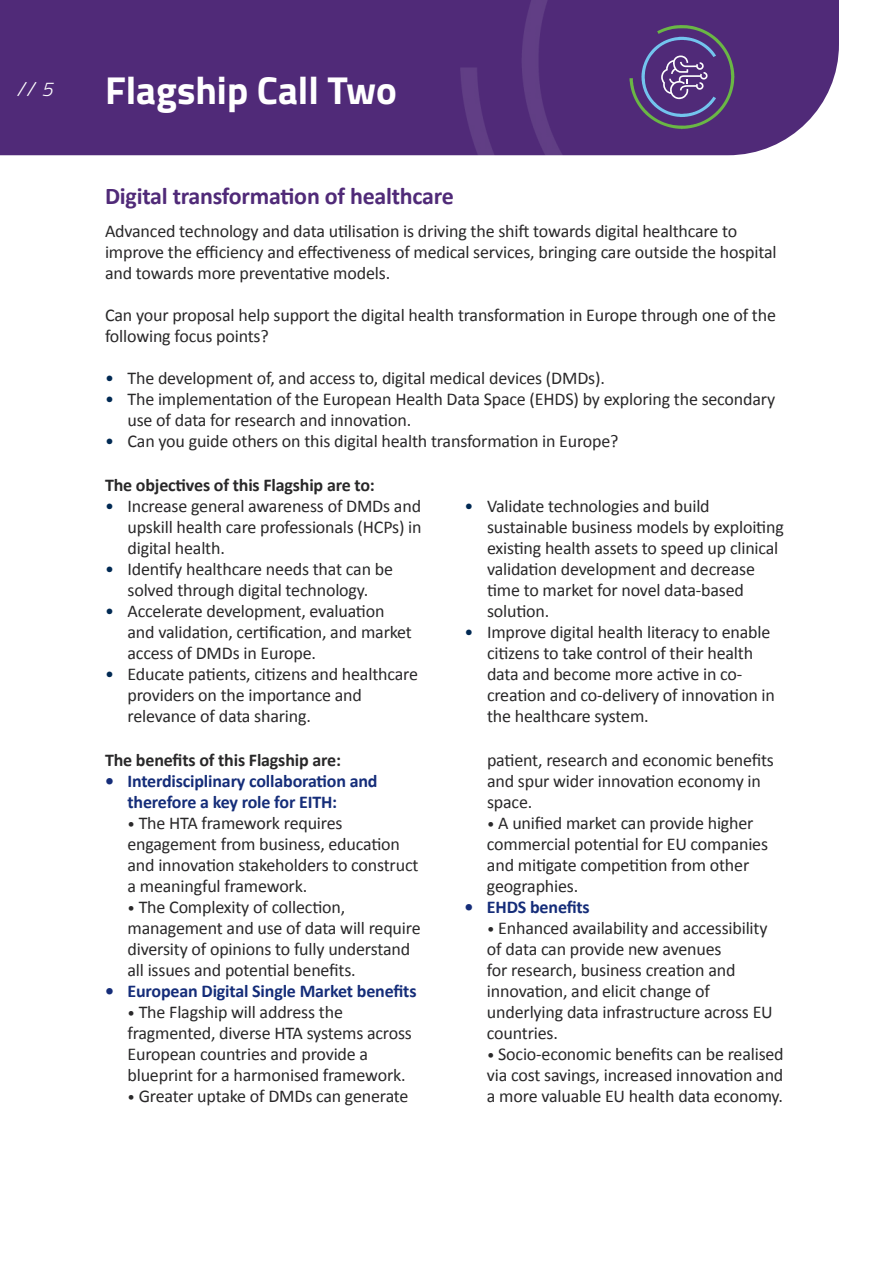
<style>
.page{position:relative;width:893px;height:1263px;background:#fff}
.page>*{position:absolute;margin:0;border:0;box-sizing:border-box;transform-origin:0 0}
.t1{font:700 39px "Titillium Web";color:#fff}
.t2{font:700 24px "Calibri";letter-spacing:-.01em;color:#502a78}
.t3{font:italic 300 19.95px "Titillium Web";color:#fff}
.t4{font:18px/21px "Calibri";letter-spacing:-.01em;color:#292829}
.t5{font:700 18px/21px "Calibri";letter-spacing:-.01em;color:#152d79}
.t6{font:700 18px "Calibri";letter-spacing:-.01em;color:#292829}
.s1{color:#002953}
.s2{font-size:15px}
</style>
<div class="page">
<div style="left:0;top:0;width:460px;height:155px;background:#502a78"></div>
<img style="left:460px;top:0;width:379px;height:156px">
<svg style="left:629px;top:25px;width:105px;height:104px;background:#5a457f"></svg>
<p class="t3" style="left:16px;top:75px;width:38px">// 5</p>
<h1 class="t1" style="left:105px;top:61px;width:293px">Flagship Call Two</h1>
<h2 class="t2" style="left:105px;top:181px;width:350px">Digital transformation of healthcare</h2>
<p class="t4" style="left:105px;top:220px;width:673px">Advanced technology and data utilisation is driving the shift towards digital healthcare to improve the efficiency and effectiveness of medical services, bringing care outside the hospital and towards more preventative models.</p>
<p class="t4" style="left:105px;top:304px;width:672px">Can your proposal help support the digital health transformation in Europe through one of the following focus points?</p>
<p class="t4" style="left:105px;top:367px;width:501px"><span class="s1">•</span> The development of, and access to, digital medical devices (DMDs).</p>
<p class="t4" style="left:128px;top:388px;width:649px;text-indent:-22px"><span class="s1">•</span> The implementation of the European Health Data Space (EHDS) by exploring the secondary use of data for research and innovation.</p>
<p class="t4" style="left:105px;top:430px;width:515px"><span class="s1">•</span> Can you guide others on this digital health transformation in Europe?</p>
<p class="t6" style="left:105px;top:473px;width:271px">The objectives of this Flagship are to:</p>
<p class="t4" style="left:128px;top:494px;width:296px;text-align:justify;text-indent:-22px"><span class="s1">•</span> Increase general awareness of DMDs and upskill health care professionals (HCPs) in digital health.</p>
<p class="t4" style="left:105px;top:557px;width:290px;text-align:center"><span class="s1">•</span> Identify healthcare needs that can be solved through digital technology.</p>
<p class="t4" style="left:128px;top:599px;width:286px;text-indent:-22px"><span class="s1">•</span> Accelerate development, evaluation and validation, certification, and market access of DMDs in Europe.</p>
<p class="t4" style="left:128px;top:662px;width:292px;text-indent:-22px"><span class="s1">•</span> Educate patients, citizens and healthcare providers on the importance and relevance of data sharing.</p>
<p class="t6" style="left:105px;top:749px;width:237px">The benefits of this Flagship are:</p>
<p class="t5" style="left:128px;top:770px;width:252px;text-indent:-22px">• Interdisciplinary collaboration and therefore a key role for EITH:</p>
<p class="t4" style="left:127px;top:811px;width:292px"><span class="s2">•</span> The HTA framework requires engagement from business, education and innovation stakeholders to construct a meaningful framework.</p>
<p class="t4" style="left:127px;top:895px;width:295px"><span class="s2">•</span> The Complexity of collection, management and use of data will require diversity of opinions to fully understand all issues and potential benefits.</p>
<p class="t5" style="left:105px;top:979px;width:313px">• European Digital Single Market benefits</p>
<p class="t4" style="left:127px;top:1000px;width:286px"><span class="s2">•</span> The Flagship will address the fragmented, diverse HTA systems across European countries and provide a blueprint for a harmonised framework.</p>
<p class="t4" style="left:128px;top:1084px;width:283px"><span class="s2">•</span> Greater uptake of DMDs can generate</p>
<p class="t4" style="left:487px;top:494px;width:298px;text-indent:-22px"><span class="s1">•</span> Validate technologies and build sustainable business models by exploiting existing health assets to speed up clinical validation development and decrease time to market for novel data-based solution.</p>
<p class="t4" style="left:487px;top:620px;width:289px;text-indent:-22px"><span class="s1">•</span> Improve digital health literacy to enable citizens to take control of their health data and become more active in co&shy;creation and co-delivery of innovation in the healthcare system.</p>
<p class="t4" style="left:487px;top:748px;width:288px">patient, research and economic benefits and spur wider innovation economy in space.</p>
<p class="t4" style="left:487px;top:811px;width:283px"><span class="s2">•</span> A unified market can provide higher commercial potential for EU companies and mitigate competition from other geographies.</p>
<p class="t5" style="left:464px;top:895px;width:127px">• EHDS benefits</p>
<p class="t4" style="left:487px;top:916px;width:287px"><span class="s2">•</span> Enhanced availability and accessibility of data can provide new avenues<br>for research, business creation and innovation, and elicit change of underlying data infrastructure across EU countries.</p>
<p class="t4" style="left:487px;top:1042px;width:298px;text-align:justify"><span class="s2">•</span> Socio-economic benefits can be realised via cost savings, increased innovation and a more valuable EU health data economy.</p>
</div>
